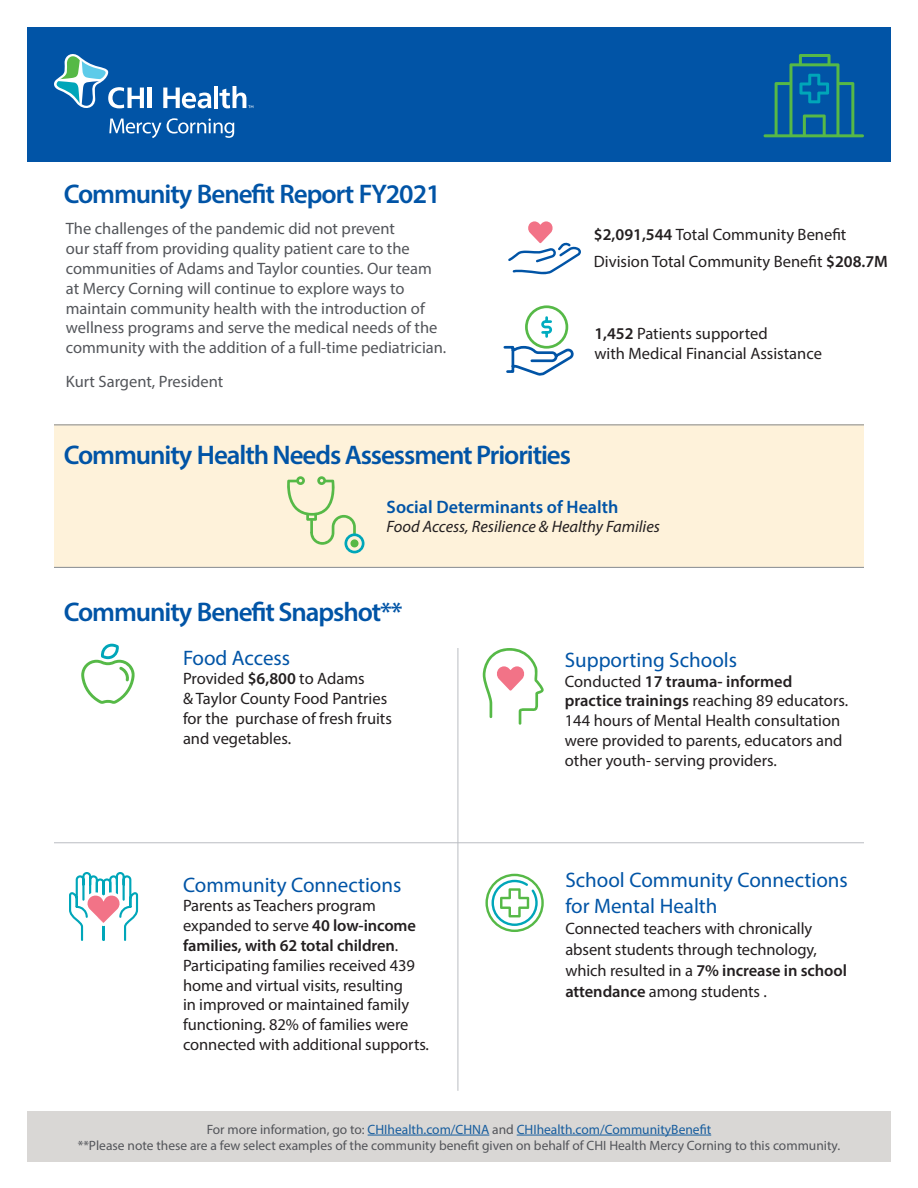
<style>
.page{position:relative;width:918px;height:1188px;background:#fff}
.page>*{position:absolute;margin:0;border:0;box-sizing:border-box;transform-origin:0 0}
.t1{font:600 27px "Myriad Pro";letter-spacing:-.04em;color:#0154a6}
.t2{font:21px/25.2px "Myriad Pro";color:#0154a6}
.t3{font:600 18px "Myriad Pro";color:#0154a6}
.t4{font:16.5px/19.8px "Myriad Pro";letter-spacing:-.005em;color:#231f20}
.t5{font:16.5px/19.8px "Myriad Pro";color:#53555a}
.t6{font:italic 16.5px "Myriad Pro";color:#231f20}
.t7{font:13.5px/16.2px "Myriad Pro";color:#53555a;text-align:center}
.s1{font-weight:600}
.s2{color:#175d9e}
</style>
<div class="page">
<div style="left:54px;top:424px;width:810px;height:143px;background:#fef2da"></div>
<svg style="left:483px;top:648px;width:61px;height:77px"></svg>
<svg style="left:69px;top:872px;width:70px;height:69px"></svg>
<div style="left:27px;top:27px;width:864px;height:135px;background:#0154a6"></div>
<hr style="left:147px;top:88px;width:4px;height:20px;background:#fff">
<svg style="left:163px;top:88px;width:48px;height:20px"></svg>
<hr style="left:214px;top:86px;width:4px;height:22px;background:#fff">
<svg style="left:219px;top:86px;width:34px;height:22px"></svg>
<svg style="left:54px;top:54px;width:90px;height:55px"></svg>
<svg style="left:109px;top:119px;width:52px;height:19px"></svg>
<svg style="left:167px;top:118px;width:67px;height:20px"></svg>
<hr style="left:54px;top:567px;width:810px;height:1px;background:#868a8e">
<div style="left:27px;top:1112px;width:864px;height:50px;background:#d9d7d5"></div>
<hr style="left:368px;top:1135px;width:121px;height:1px;background:#175d9e">
<hr style="left:517px;top:1135px;width:194px;height:1px;background:#175d9e">
<svg style="left:764px;top:54px;width:100px;height:83px"></svg>
<svg style="left:287px;top:476px;width:77px;height:77px"></svg>
<div style="left:350px;top:539px;width:9px;height:8px;background:#56b947;border-radius:50%"></div>
<hr style="left:458px;top:648px;width:1px;height:443px;background:#babdc2">
<hr style="left:54px;top:842px;width:810px;height:1px;background:#babdc2">
<svg style="left:81px;top:644px;width:54px;height:60px"></svg>
<svg style="left:485px;top:874px;width:59px;height:58px"></svg>
<hr style="left:54px;top:424px;width:810px;height:1px;background:#868a8e">
<svg style="left:508px;top:221px;width:73px;height:53px"></svg>
<svg style="left:503px;top:345px;width:71px;height:31px"></svg>
<div style="left:525px;top:305px;width:43px;height:44px;border:3px solid #56b947;border-radius:50%"></div>
<svg style="left:541px;top:316px;width:11px;height:22px"></svg>
<p class="t1" style="left:64px;top:176px;width:378px">Community Benefit Report FY2021</p>
<p class="t5" style="left:66px;top:219px;width:382px">The challenges of the pandemic did not prevent<br>our staff from providing quality patient care to the communities of Adams and Taylor counties. Our team at Mercy Corning will continue to explore ways to maintain community health with the introduction of wellness programs and serve the medical needs of the community with the addition of a full-time pediatrician.</p>
<p class="t5" style="left:66px;top:371px;width:159px">Kurt Sargent, President</p>
<p class="t1" style="left:64px;top:438px;width:509px">Community Health Needs Assessment Priorities</p>
<p class="t4" style="left:594px;top:225px;width:254px"><span class="s1">$2,091,544</span> Total Community Benefit</p>
<p class="t4" style="left:594px;top:251px;width:295px">Division Total Community Benefit <span class="s1">$208.7M</span></p>
<p class="t4" style="left:594px;top:323px;width:229px"><span class="s1">1,452</span> Patients supported<br>with Medical Financial Assistance</p>
<p class="t3" style="left:387px;top:495px;width:233px">Social Determinants of Health</p>
<p class="t6" style="left:387px;top:517px;width:275px">Food Access, Resilience &amp; Healthy Families</p>
<p class="t1" style="left:64px;top:595px;width:341px">Community Benefit Snapshot**</p>
<p class="t2" style="left:183px;top:645px;width:109px">Food Access</p>
<p class="t4" style="left:183px;top:669px;width:210px">Provided <span class="s1">$6,800</span> to Adams<br>&amp; Taylor County Food Pantries for the purchase of fresh fruits and vegetables.</p>
<p class="t2" style="left:183px;top:872px;width:220px">Community Connections</p>
<p class="t4" style="left:183px;top:896px;width:248px">Parents as Teachers program expanded to serve <span class="s1">40 low-income families, with 62 total children</span>.<br>Participating families received 439 home and virtual visits, resulting<br>in improved or maintained family functioning. 82% of families were connected with additional supports.</p>
<p class="t2" style="left:565px;top:647px;width:174px">Supporting Schools</p>
<p class="t4" style="left:565px;top:671px;width:285px">Conducted <span class="s1">17 trauma- informed practice trainings</span> reaching 89 educators.<br>144 hours of Mental Health consultation were provided to parents, educators and other youth- serving providers.</p>
<p class="t2" style="left:565px;top:867px;width:284px">School Community Connections for Mental Health</p>
<p class="t4" style="left:565px;top:917px;width:283px;line-height:21px">Connected teachers with chronically absent students through technology, which resulted in a <span class="s1">7% increase in school attendance</span> among students .</p>
<p class="t7" style="left:78px;top:1121px;width:764px">For more information, go to: <span class="s2">CHIhealth.com/CHNA</span> and <span class="s2">CHIhealth.com/CommunityBenefit<br></span>**Please note these are a few select examples of the community benefit given on behalf of CHI Health Mercy Corning to this community.</p>
</div>
